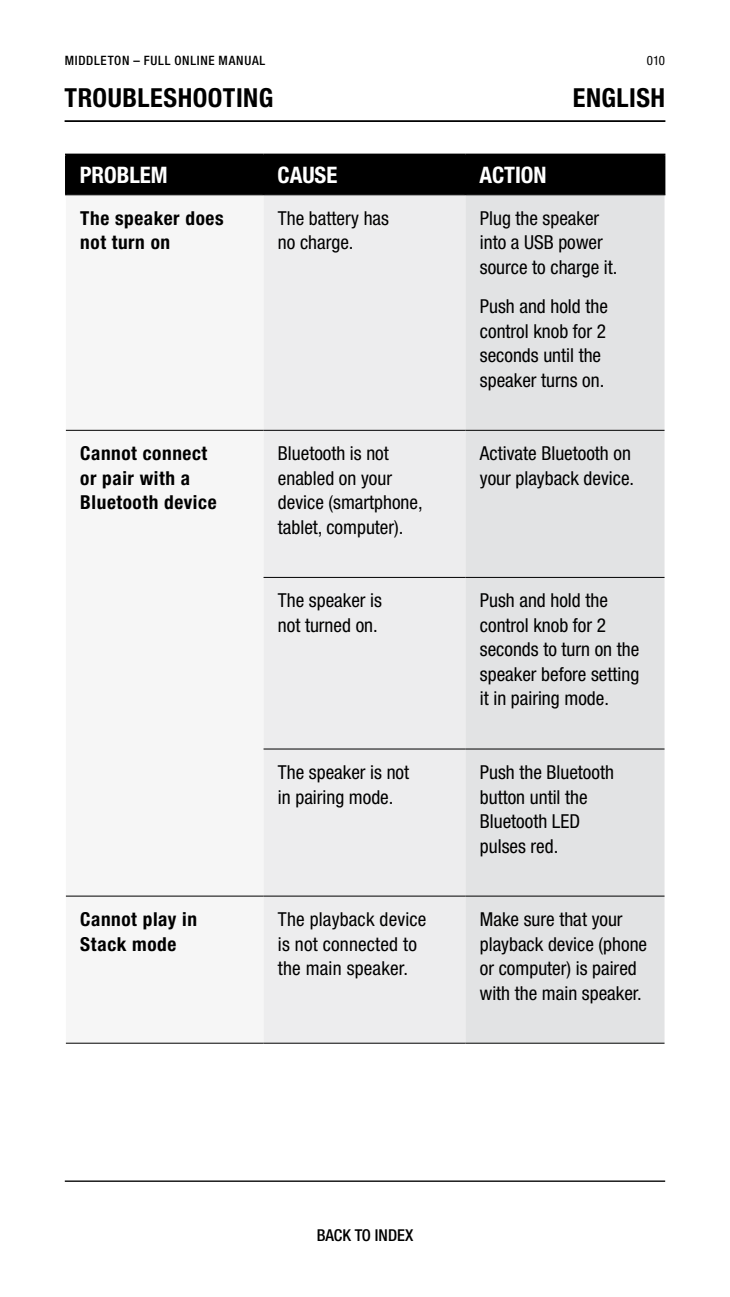
<style>
.page{position:relative;width:730px;height:1297px;background:#fff}
.page>*{position:absolute;margin:0;border:0;box-sizing:border-box;transform-origin:0 0}
.t1{font:700 condensed 26.25px "Helvetica Neue LTW1 G";letter-spacing:.02em;color:#000}
.t2{font:700 condensed 22.75px "Helvetica Neue LTW1 G";color:#fff}
.t3{font:condensed 19.25px/24.5px "Helvetica Neue LTW1 G";color:#000}
.t4{font:700 condensed 19.25px/24.5px "Helvetica Neue LTW1 G";letter-spacing:.03em;color:#000}
.t5{font:500 condensed 16.45px "Helvetica Neue LTW1 G";color:#000}
.t6{font:500 condensed 12.95px "Helvetica Neue LTW1 G";letter-spacing:.055em;color:#000}
.t7{font:condensed 12.95px "Helvetica Neue LTW1 G";color:#000}
</style>
<div class="page">
<hr style="left:65px;top:1180px;width:599px;height:1px;background:#000">
<div style="left:67px;top:155px;width:596px;height:39px;background:#000"></div>
<div style="left:263px;top:195px;width:202px;height:847px;background:#ededee"></div>
<div style="left:465px;top:195px;width:199px;height:847px;background:#e2e3e4"></div>
<hr style="left:65px;top:155px;width:2px;height:39px;background:#000">
<hr style="left:262px;top:155px;width:2px;height:39px;background:#000">
<hr style="left:65px;top:154px;width:198px;height:1px;background:#000">
<hr style="left:464px;top:155px;width:2px;height:39px;background:#000">
<hr style="left:263px;top:154px;width:202px;height:1px;background:#000">
<hr style="left:663px;top:155px;width:2px;height:39px;background:#000">
<hr style="left:465px;top:154px;width:200px;height:1px;background:#000">
<hr style="left:66px;top:430px;width:197px;height:1px;background:#000">
<hr style="left:263px;top:430px;width:202px;height:1px;background:#000">
<hr style="left:465px;top:430px;width:199px;height:1px;background:#000">
<hr style="left:263px;top:577px;width:202px;height:1px;background:#000">
<hr style="left:465px;top:577px;width:199px;height:1px;background:#000">
<hr style="left:263px;top:748px;width:202px;height:1px;background:#000">
<hr style="left:465px;top:748px;width:199px;height:1px;background:#000">
<hr style="left:66px;top:895px;width:197px;height:1px;background:#000">
<hr style="left:263px;top:895px;width:202px;height:1px;background:#000">
<hr style="left:465px;top:895px;width:199px;height:1px;background:#000">
<hr style="left:66px;top:1042px;width:197px;height:1px;background:#000">
<hr style="left:263px;top:1042px;width:202px;height:1px;background:#000">
<hr style="left:465px;top:1042px;width:199px;height:1px;background:#000">
<hr style="left:65px;top:194px;width:198px;height:1px;background:#000">
<hr style="left:263px;top:194px;width:202px;height:1px;background:#000">
<hr style="left:465px;top:194px;width:200px;height:1px;background:#000">
<hr style="left:65px;top:120px;width:600px;height:2px;background:#000">
<p class="t6" style="left:65px;top:52px;width:202px">MIDDLETON – FULL ONLINE MANUAL</p>
<p class="t7" style="left:646px;top:53px;width:20px">010</p>
<h1 class="t1" style="left:65px;top:82px;width:210px">TROUBLESHOOTING</h1>
<h1 class="t1" style="left:572px;top:82px;width:94px">ENGLISH</h1>
<p class="t2" style="left:80px;top:162px;width:89px">PROBLEM</p>
<p class="t2" style="left:277px;top:162px;width:61px">CAUSE</p>
<p class="t2" style="left:479px;top:162px;width:69px">ACTION</p>
<p class="t4" style="left:80px;top:206px;width:145px">The speaker does not turn on</p>
<p class="t3" style="left:278px;top:206px;width:112px">The battery has no charge.</p>
<p class="t3" style="left:479px;top:206px;width:139px">Plug the speaker into a USB power source to charge it.</p>
<p class="t3" style="left:479px;top:294px;width:129px">Push and hold the control knob for 2 seconds until the speaker turns on.</p>
<p class="t4" style="left:80px;top:441px;width:138px">Cannot connect or pair with a<br>Bluetooth device</p>
<p class="t3" style="left:278px;top:441px;width:146px">Bluetooth is not enabled on your device (smartphone, tablet, computer).</p>
<p class="t3" style="left:479px;top:441px;width:156px">Activate Bluetooth on your playback device.</p>
<p class="t3" style="left:278px;top:588px;width:106px">The speaker is not turned on.</p>
<p class="t3" style="left:479px;top:588px;width:161px">Push and hold the control knob for 2 seconds to turn on the speaker before setting it in pairing mode.</p>
<p class="t3" style="left:278px;top:760px;width:133px">The speaker is not in pairing mode.</p>
<p class="t3" style="left:479px;top:760px;width:135px">Push the Bluetooth button until the<br>Bluetooth LED pulses red.</p>
<p class="t4" style="left:80px;top:907px;width:118px">Cannot play in<br>Stack mode</p>
<p class="t3" style="left:278px;top:907px;width:150px">The playback device is not connected to the main speaker.</p>
<p class="t3" style="left:479px;top:907px;width:169px">Make sure that your playback device (phone or computer) is paired with the main speaker.</p>
<p class="t5" style="left:316px;top:1225px;width:98px">BACK TO INDEX</p>
</div>
